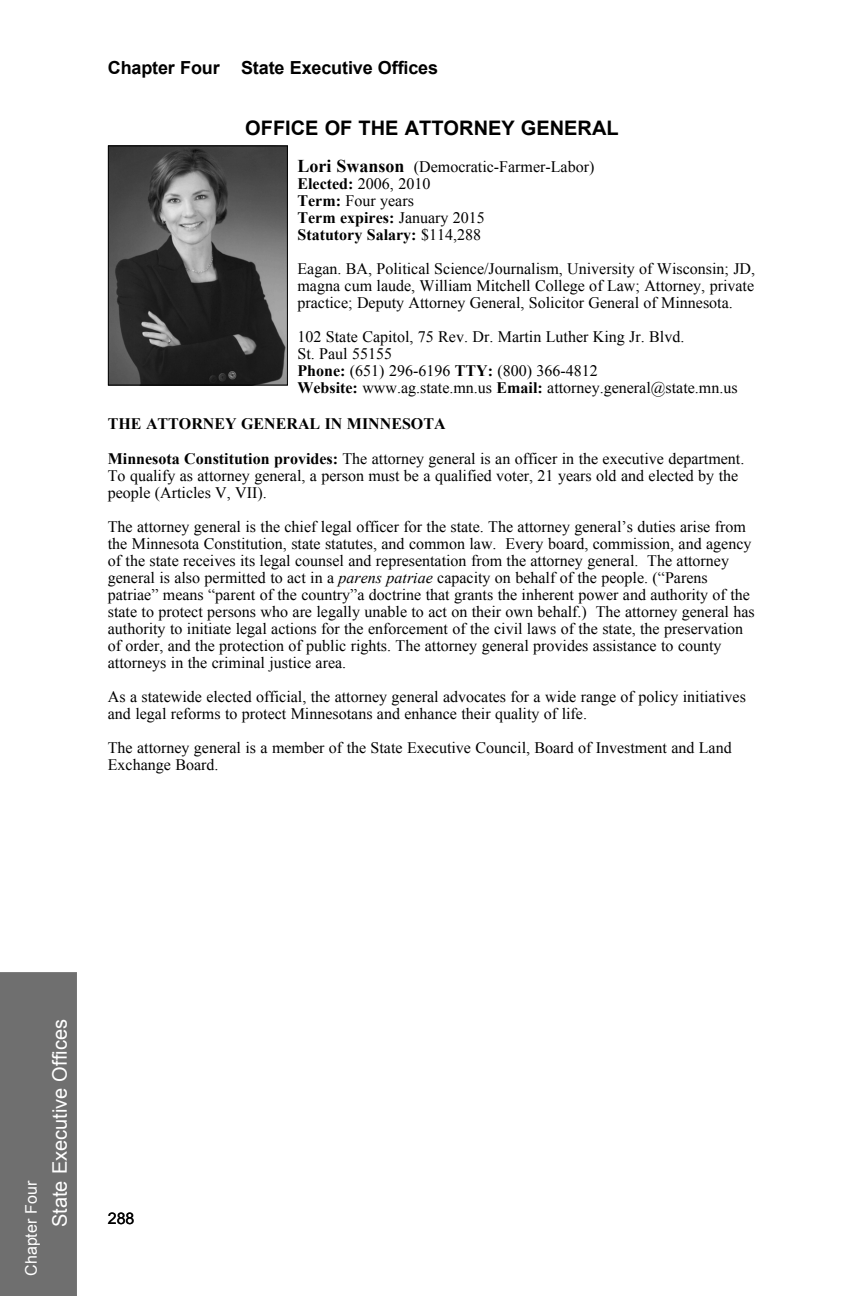
<style>
.page{position:relative;width:864px;height:1296px;background:#fff}
.page>*{position:absolute;margin:0;border:0;box-sizing:border-box;transform-origin:0 0}
.t1{font:700 20px "Arial";color:#000}
.t2{font:20px "Arial";color:#fff}
.t3{font:700 18px "Arial";letter-spacing:-.01em;color:#000}
.t4{font:16px/17px "Times New Roman";color:#000}
.t5{font:700 16px/34.6px "Times New Roman";color:#000}
.t6{font:16px "Arial";color:#fff}
.t7{font:16px "Arial";color:#000}
.s1{font-weight:700;font-size:18px}
.s2{font-weight:700}
.s3{font-weight:400}
.s4{font-style:italic}
</style>
<div class="page">
<img style="left:110px;top:147px;width:176px;height:236px">
<div style="left:108px;top:145px;width:180px;height:240px;border:1px solid #000"></div>
<div style="left:0;top:972px;width:77px;height:324px;background:#6f6f6f"></div>
<p class="t3" style="left:108px;top:55px;width:332px">Chapter Four State Executive Offices</p>
<p class="t1" style="left:245px;top:114px;width:375px">OFFICE OF TH E ATTORN EY GENERAL</p>
<p class="t4" style="left:297px;top:158px;width:298px"><span class="s1">Lori Swanson</span> (Democratic-Farmer-Labor)<br><span class="s2">Elected:</span> 2006, 2010<br><span class="s2">Term:</span> Four years<br><span class="s2">Term expires:</span> January 2015<br><span class="s2">Statutory Salary:</span> $114,288</p>
<p class="t4" style="left:297px;top:260px;width:459px;text-align:justify">Eagan. BA, Political Science/Journalism, University of Wisconsin; JD, magna cum laude, William Mitchell College of Law; Attorney, private practice; Deputy Attorney General, Solicitor General of Minnesota.</p>
<p class="t4" style="left:297px;top:328px;width:441px">102 State Capitol, 75 Rev. Dr. Martin Luther King Jr. Blvd.<br>St. Paul 55155<br><span class="s2">Phone:</span> (651) 296-6196 <span class="s2">TTY:</span> (800) 366-4812<br><span class="s2">Website:</span> www.ag.state.mn.us <span class="s2">Email:</span> attorney.general@state.mn.us</p>
<p class="t5" style="left:108px;top:406px;width:638px">THE ATTORNEY GENERAL IN MINNESOTA<br>Minnesota Constitution provides: <span class="s3">The attorney general is an officer in the executive department.</span></p>
<p class="t4" style="left:108px;top:466px;width:632px">To qualify as attorney general, a person must be a qualified voter, 21 years old and elected by the people (Articles V, VII).</p>
<p class="t4" style="left:108px;top:517px;width:648px">The attorney general is the chief legal officer for the state. The attorney general’s duties arise from the Minnesota Constitution, state statutes, and common law. Every board, commission, and agency of the state receives its legal counsel and representation from the attorney general. The attorney general is also permitted to act in a <span class="s4">parens patriae</span> capacity on behalf of the people. (“Parens patriae” means “parent of the country”a doctrine that grants the inherent power and authority of the state to protect persons who are legally unable to act on their own behalf.) The attorney general has authority to initiate legal actions for the enforcement of the civil laws of the state, the preservation of order, and the protection of public rights. The attorney general provides assistance to county attorneys in the criminal justice area.</p>
<p class="t4" style="left:108px;top:687px;width:639px">As a statewide elected official, the attorney general advocates for a wide range of policy initiatives and legal reforms to protect Minnesotans and enhance their quality of life.</p>
<p class="t4" style="left:108px;top:738px;width:625px">The attorney general is a member of the State Executive Council, Board of Investment and Land<br>Exchange Board.</p>
<p class="t6" style="left:21px;top:1275px;width:96px;rotate:-90deg">Chapter Four</p>
<p class="t2" style="left:47px;top:1227px;width:209px;rotate:-90deg">State Executive Offices</p>
<p class="t7" style="left:108px;top:1207px;width:28px">288</p>
</div>
